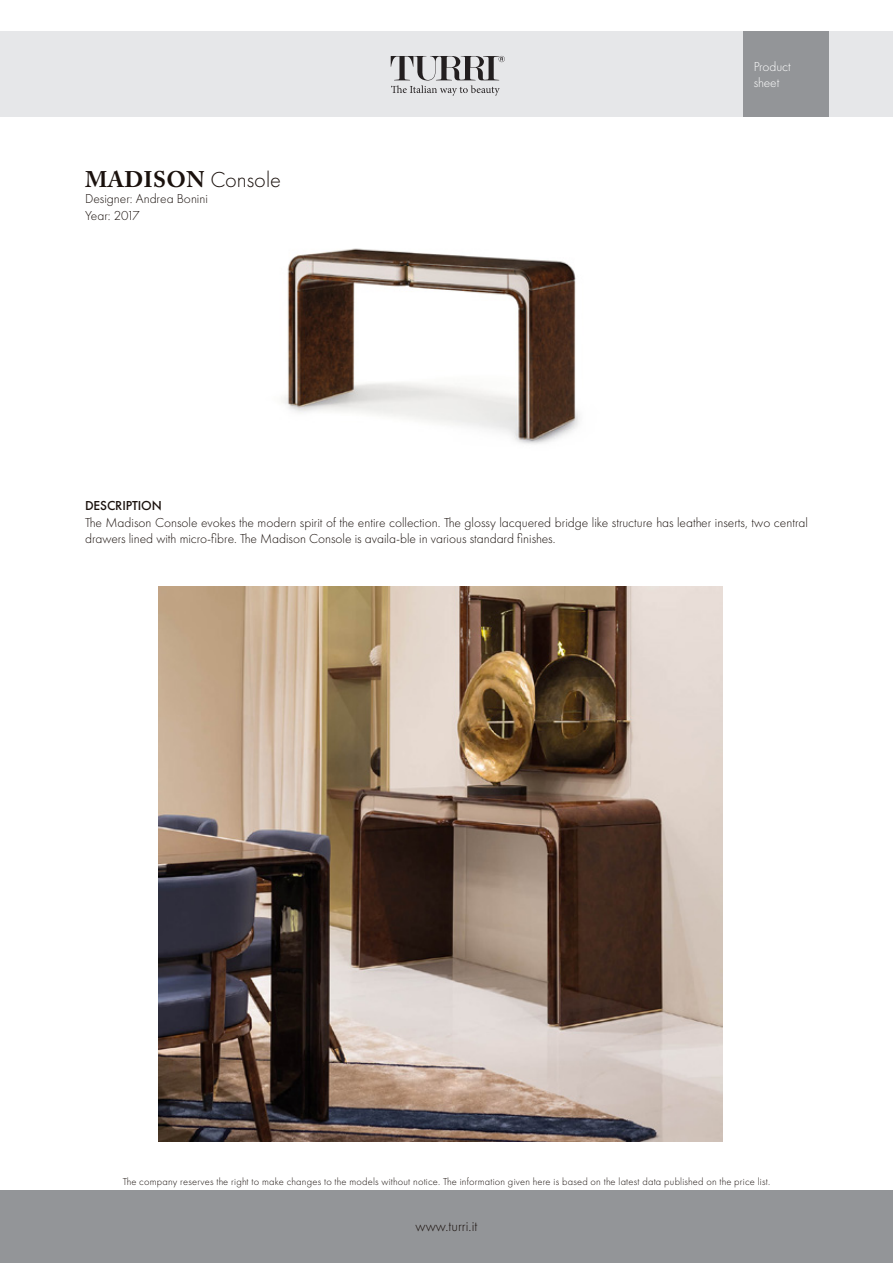
<style>
.page{position:relative;width:893px;height:1263px;background:#fff}
.page>*{position:absolute;margin:0;border:0;box-sizing:border-box;transform-origin:0 0}
.t1{font:700 22.5px "Adobe Caslon Pro";letter-spacing:.015em;color:#1a110d}
.t2{font:300 15px "Futura PT";color:#1a110d}
.t3{font:300 13.5px/16.2px "Futura PT";color:#1a110d}
.t4{font:300 13.5px/16.2px "Futura PT";color:#fff}
.t5{font:500 13.5px "Futura PT";letter-spacing:-.01em;color:#1a110d}
.t6{font:300 13.5px "Futura PT";letter-spacing:-.04em;color:#1a110d}
.t7{font:300 10.5px "Futura PT";letter-spacing:.02em;color:#1a110d}
.s1{font-family:"Futura PT";font-weight:300}
</style>
<div class="page">
<div style="left:0;top:32px;width:893px;height:85px;background:#e6e7e9"></div>
<div style="left:0;top:1191px;width:893px;height:72px;background:#939598"></div>
<div style="left:743px;top:32px;width:85px;height:85px;background:#939598"></div>
<svg style="left:391px;top:56px;width:114px;height:40px"></svg>
<img style="left:282px;top:248px;width:298px;height:196px">
<img style="left:158px;top:587px;width:565px;height:554px">
<p class="t1" style="left:85px;top:166px;width:197px">MADISON <span class="s1">Console</span></p>
<p class="t3" style="left:85px;top:191px;width:124px">Designer: Andrea Bonini</p>
<p class="t6" style="left:85px;top:207px;width:56px">Year: 2017</p>
<p class="t4" style="left:754px;top:58px;width:39px">Product sheet</p>
<p class="t5" style="left:85px;top:498px;width:78px">DESCRIPTION</p>
<p class="t3" style="left:85px;top:514px;width:724px">The Madison Console evokes the modern spirit of the entire collection. The glossy lacquered bridge like structure has leather inserts, two central drawers lined with micro-fibre. The Madison Console is availa-ble in various standard finishes.</p>
<p class="t7" style="left:123px;top:1175px;width:649px">The company reserves the right to make changes to the models without notice. The information given here is based on the latest data published on the price list.</p>
<p class="t2" style="left:416px;top:1218px;width:63px">www.turri.it</p>
</div>
